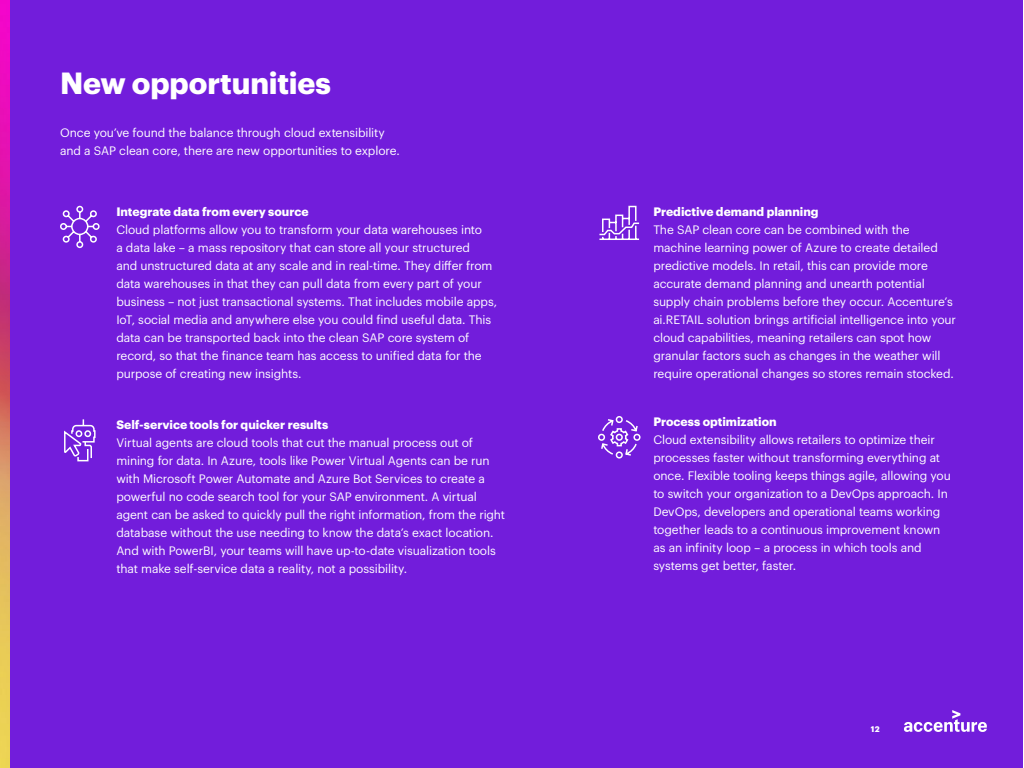
<style>
.page{position:relative;width:1024px;height:768px;background:#fff}
.page>*{position:absolute;margin:0;border:0;box-sizing:border-box;transform-origin:0 0}
.t1{font:700 30px "Graphik";letter-spacing:-.005em;color:#fff}
.t2{font:12px/18px "Graphik";letter-spacing:-.01em;color:#fff}
.t3{font:700 12px "Graphik";color:#fff}
.t4{font:700 8px "Graphik";color:#fff}
.s1{font-weight:700}
</style>
<div class="page">
<img style="left:0;top:0;width:11px;height:768px">
<div style="left:11px;top:0;width:1012px;height:768px;background:#721ddb"></div>
<svg style="left:60px;top:205px;width:40px;height:44px"></svg>
<svg style="left:599px;top:205px;width:41px;height:35px"></svg>
<svg style="left:598px;top:416px;width:43px;height:43px"></svg>
<svg style="left:64px;top:419px;width:32px;height:43px"></svg>
<svg style="left:904px;top:710px;width:83px;height:22px"></svg>
<p class="t1" style="left:60px;top:60px;width:273px">New opportunities</p>
<p class="t2" style="left:60px;top:123px;width:341px">Once you’ve found the balance through cloud extensibility and a SAP clean core, there are new opportunities to explore.</p>
<p class="t2" style="left:116px;top:201px;width:382px"><span class="s1">Integrate data from every source<br></span>Cloud platforms allow you to transform your data warehouses into<br>a data lake – a mass repository that can store all your structured<br>and unstructured data at any scale and in real-time. They differ from data warehouses in that they can pull data from every part of your business – not just transactional systems. That includes mobile apps, IoT, social media and anywhere else you could find useful data. This data can be transported back into the clean SAP core system of record, so that the finance team has access to unified data for the purpose of creating new insights.</p>
<p class="t3" style="left:653px;top:202px;width:167px">Predictive demand planning</p>
<p class="t2" style="left:653px;top:219px;width:304px">The SAP clean core can be combined with the machine learning power of Azure to create detailed predictive models. In retail, this can provide more accurate demand planning and unearth potential supply chain problems before they occur. Accenture’s ai.RETAIL solution brings artificial intelligence into your cloud capabilities, meaning retailers can spot how granular factors such as changes in the weather will require operational changes so stores remain stocked.</p>
<p class="t2" style="left:653px;top:412px;width:299px"><span class="s1">Process optimization<br></span>Cloud extensibility allows retailers to optimize their processes faster without transforming everything at once. Flexible tooling keeps things agile, allowing you to switch your organization to a DevOps approach. In DevOps, developers and operational teams working together leads to a continuous improvement known as an infinity loop – a process in which tools and systems get better, faster.</p>
<p class="t2" style="left:116px;top:415px;width:390px"><span class="s1">Self-service tools for quicker results<br></span>Virtual agents are cloud tools that cut the manual process out of mining for data. In Azure, tools like Power Virtual Agents can be run with Microsoft Power Automate and Azure Bot Services to create a powerful no code search tool for your SAP environment. A virtual agent can be asked to quickly pull the right information, from the right database without the use needing to know the data’s exact location.<br>And with PowerBI, your teams will have up-to-date visualization tools that make self-service data a reality, not a possibility.</p>
<p class="t4" style="left:871px;top:723px;width:10px">12</p>
</div>
